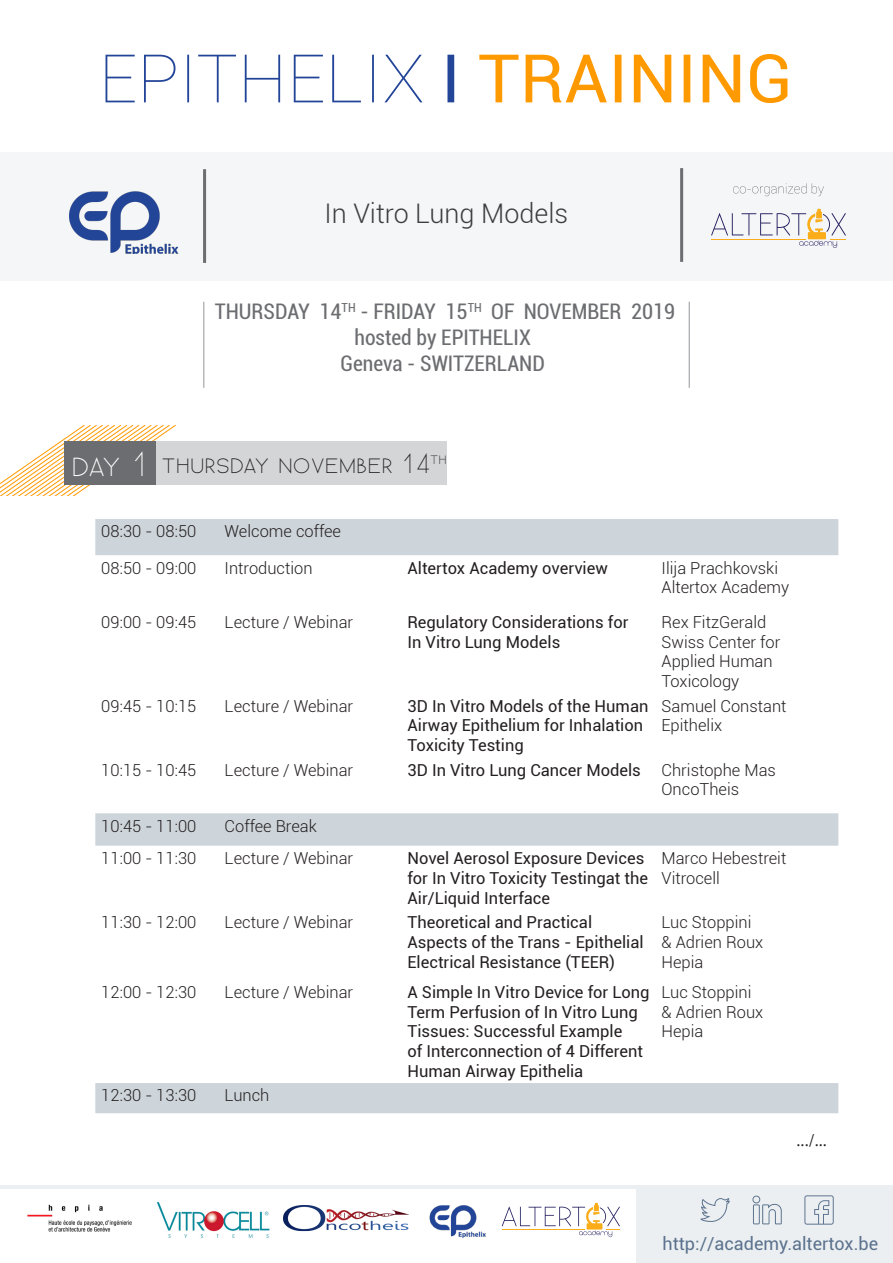
<style>
.page{position:relative;width:893px;height:1263px;background:#fff}
.page>*{position:absolute;margin:0;border:0;box-sizing:border-box;transform-origin:0 0}
.t1{font:300 33.75px "Existence Unicase";color:#fff}
.t2{font:300 27px "Existence Unicase";color:#231f20}
.t3{font:300 27px "Roboto";color:#3e3e3f}
.t4{font:condensed 21.45px "Roboto";color:#6c6d70}
.t5{font:18px "Roboto";color:#5b728e}
.t6{font:18px "Minion Pro";color:#231f20}
.t7{font:300 16.5px/19.8px "Roboto";color:#231f20}
.t8{font:16.5px/19.8px "Roboto";color:#231f20}
</style>
<div class="page">
<div style="left:636px;top:1185px;width:257px;height:78px;background:#eceff1"></div>
<svg style="left:700px;top:1198px;width:30px;height:24px"></svg>
<svg style="left:752px;top:1195px;width:30px;height:29px"></svg>
<svg style="left:804px;top:1195px;width:30px;height:29px"></svg>
<hr style="left:0;top:1185px;width:778px;height:3px;background:#eceff1">
<svg style="left:502px;top:1203px;width:118px;height:34px"></svg>
<img style="left:429px;top:1205px;width:57px;height:33px">
<img style="left:156px;top:1202px;width:114px;height:36px">
<img style="left:283px;top:1206px;width:125px;height:26px">
<img style="left:27px;top:1204px;width:105px;height:28px">
<svg style="left:0;top:425px;width:176px;height:71px"></svg>
<div style="left:64px;top:441px;width:93px;height:43px;background:#6c6d70"></div>
<div style="left:95px;top:519px;width:743px;height:36px;background:#ced5da"></div>
<svg style="left:95px;top:813px;width:743px;height:300px"></svg>
<div style="left:0;top:152px;width:893px;height:129px;background:#f4f6f7"></div>
<hr style="left:203px;top:169px;width:3px;height:94px;background:#6c6d70">
<hr style="left:680px;top:168px;width:3px;height:94px;background:#6c6d70">
<svg style="left:711px;top:209px;width:135px;height:39px"></svg>
<hr style="left:689px;top:302px;width:1px;height:86px;background:#939598">
<hr style="left:203px;top:302px;width:1px;height:86px;background:#939598">
<svg style="left:733px;top:183px;width:91px;height:13px"></svg>
<img style="left:69px;top:191px;width:110px;height:63px">
<div style="left:156px;top:441px;width:291px;height:43px;background:#d4d5d7"></div>
<svg style="left:479px;top:54px;width:308px;height:49px"></svg>
<svg style="left:106px;top:55px;width:348px;height:47px"></svg>
<p class="t3" style="left:324px;top:195px;width:245px">In Vitro Lung Models</p>
<p class="t4" style="left:215px;top:296px;width:462px">THURSDAY 14<sup>TH</sup> - FRIDAY 15<sup>TH</sup> OF NOVEMBER 2019</p>
<p class="t4" style="left:354px;top:322px;width:178px">hosted by EPITHELIX</p>
<p class="t4" style="left:340px;top:348px;width:206px">Geneva - SWITZERLAND</p>
<p class="t1" style="left:71px;top:445px;width:80px">DAY 1</p>
<p class="t2" style="left:162px;top:449px;width:287px">THURSDAY NOVEMBER 14<sup>TH</sup></p>
<p class="t7" style="left:101px;top:521px;width:97px">08:30 - 08:50</p>
<p class="t7" style="left:225px;top:521px;width:118px">Welcome coffee</p>
<p class="t7" style="left:101px;top:557px;width:97px">08:50 - 09:00</p>
<p class="t7" style="left:225px;top:557px;width:89px">Introduction</p>
<p class="t8" style="left:407px;top:557px;width:202px">Altertox Academy overview</p>
<p class="t7" style="left:661px;top:557px;width:118px">Ilija Prachkovski</p>
<p class="t7" style="left:661px;top:577px;width:129px">Altertox Academy</p>
<p class="t7" style="left:101px;top:611px;width:97px">09:00 - 09:45</p>
<p class="t7" style="left:225px;top:611px;width:130px">Lecture / Webinar</p>
<p class="t8" style="left:407px;top:611px;width:222px">Regulatory Considerations for</p>
<p class="t8" style="left:407px;top:631px;width:154px">In Vitro Lung Models</p>
<p class="t7" style="left:661px;top:611px;width:106px">Rex FitzGerald</p>
<p class="t7" style="left:661px;top:631px;width:120px">Swiss Center for<br>Applied Human<br>Toxicology</p>
<p class="t7" style="left:101px;top:695px;width:97px">09:45 - 10:15</p>
<p class="t7" style="left:225px;top:695px;width:130px">Lecture / Webinar</p>
<p class="t8" style="left:407px;top:695px;width:242px">3D In Vitro Models of the Human<br>Airway Epithelium for Inhalation<br>Toxicity Testing</p>
<p class="t7" style="left:661px;top:695px;width:126px">Samuel Constant<br>Epithelix</p>
<p class="t7" style="left:101px;top:759px;width:97px">10:15 - 10:45</p>
<p class="t7" style="left:225px;top:759px;width:130px">Lecture / Webinar</p>
<p class="t8" style="left:407px;top:759px;width:235px">3D In Vitro Lung Cancer Models</p>
<p class="t7" style="left:661px;top:759px;width:116px">Christophe Mas<br>OncoTheis</p>
<p class="t7" style="left:101px;top:815px;width:97px">10:45 - 11:00</p>
<p class="t7" style="left:225px;top:815px;width:94px">Coffee Break</p>
<p class="t7" style="left:101px;top:848px;width:97px">11:00 - 11:30</p>
<p class="t7" style="left:225px;top:848px;width:130px">Lecture / Webinar</p>
<p class="t8" style="left:407px;top:848px;width:242px">Novel Aerosol Exposure Devices for In Vitro Toxicity Testingat the<br>Air/Liquid Interface</p>
<p class="t7" style="left:661px;top:848px;width:126px">Marco Hebestreit<br>Vitrocell</p>
<p class="t7" style="left:101px;top:912px;width:97px">11:30 - 12:00</p>
<p class="t7" style="left:225px;top:912px;width:130px">Lecture / Webinar</p>
<p class="t8" style="left:407px;top:912px;width:238px">Theoretical and Practical<br>Aspects of the Trans - Epithelial<br>Electrical Resistance (TEER)</p>
<p class="t7" style="left:661px;top:912px;width:91px">Luc Stoppini</p>
<p class="t7" style="left:661px;top:931px;width:103px">&amp; Adrien Roux</p>
<p class="t7" style="left:661px;top:951px;width:43px">Hepia</p>
<p class="t7" style="left:101px;top:981px;width:97px">12:00 - 12:30</p>
<p class="t7" style="left:225px;top:981px;width:130px">Lecture / Webinar</p>
<p class="t8" style="left:407px;top:981px;width:244px">A Simple In Vitro Device for Long<br>Term Perfusion of In Vitro Lung<br>Tissues: Successful Example</p>
<p class="t8" style="left:407px;top:1041px;width:237px">of Interconnection of 4 Different<br>Human Airway Epithelia</p>
<p class="t7" style="left:101px;top:1085px;width:97px">12:30 - 13:30</p>
<p class="t7" style="left:225px;top:1085px;width:46px">Lunch</p>
<p class="t7" style="left:661px;top:981px;width:91px">Luc Stoppini</p>
<p class="t7" style="left:661px;top:1001px;width:103px">&amp; Adrien Roux</p>
<p class="t7" style="left:661px;top:1021px;width:43px">Hepia</p>
<p class="t6" style="left:796px;top:1128px;width:32px">.../...</p>
<p class="t5" style="left:663px;top:1230px;width:217px">http://academy.altertox.be</p>
</div>
